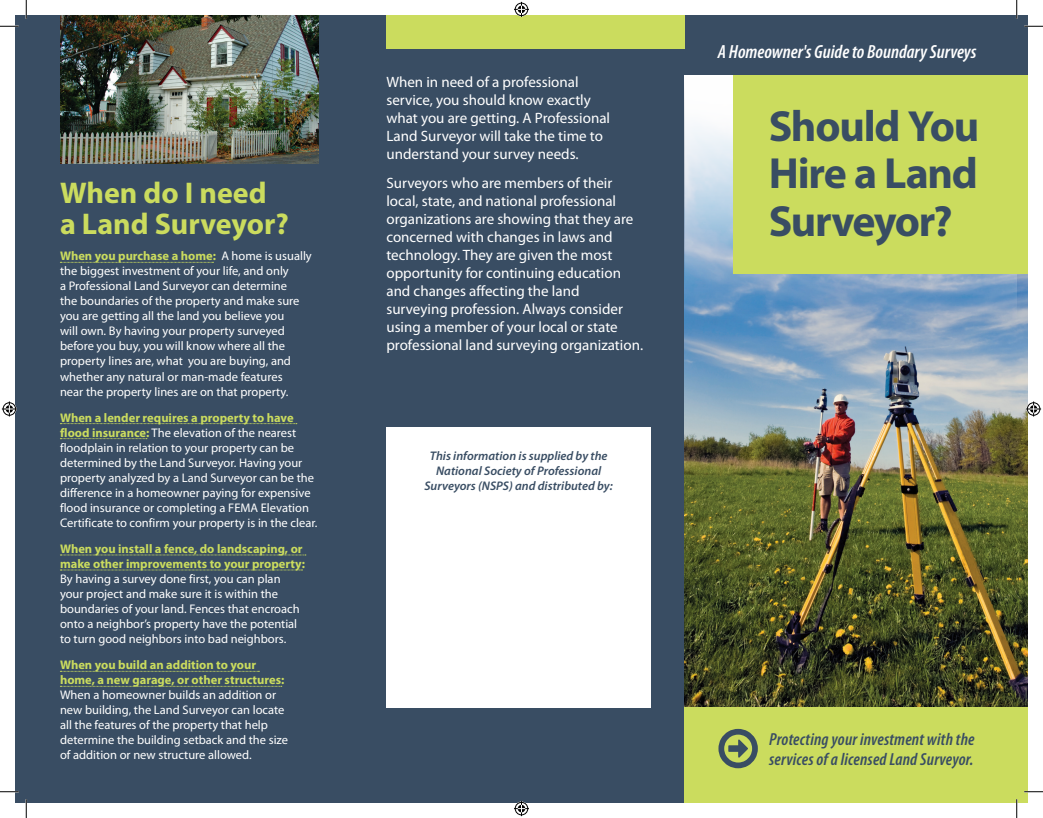
<style>
.page{position:relative;width:1043px;height:818px;background:#fff}
.page>*{position:absolute;margin:0;border:0;box-sizing:border-box;transform-origin:0 0}
.t1{font:700 43.75px/47.5px "Myriad Pro";letter-spacing:-.03em;color:#394d63;text-align:justify}
.t2{font:700 30px/31.2px "Myriad Pro";color:#cbdc5e}
.t3{font:italic 600 condensed 19px "Myriad Pro";color:#fff}
.t4{font:italic 600 condensed 17.5px/20px "Myriad Pro";letter-spacing:.01em;color:#394d63}
.t5{font:15px/18px "Myriad Pro";color:#fff}
.t6{font:12.5px/15px "Myriad Pro";color:#fff}
.t7{font:700 12.5px/15px "Myriad Pro";color:#cbdc5e}
.t8{font:italic 600 12.5px/15px "Myriad Pro";color:#394d63;text-align:center}
.s1{font-weight:700;color:#cbdc5e}
</style>
<div class="page">
<div style="left:15px;top:15px;width:669px;height:787px;background:#394d63"></div>
<img style="left:684px;top:274px;width:344px;height:433px">
<div style="left:684px;top:15px;width:344px;height:61px;background:#394d63"></div>
<div style="left:684px;top:707px;width:344px;height:95px;background:#cbdc5e"></div>
<svg style="left:718px;top:728px;width:40px;height:40px"></svg>
<svg style="left:60px;top:262px;width:153px;height:1px"></svg>
<svg style="left:60px;top:423px;width:237px;height:1px"></svg>
<svg style="left:60px;top:438px;width:87px;height:1px"></svg>
<svg style="left:60px;top:554px;width:246px;height:1px"></svg>
<svg style="left:60px;top:569px;width:242px;height:1px"></svg>
<svg style="left:60px;top:671px;width:199px;height:1px"></svg>
<svg style="left:60px;top:686px;width:222px;height:1px"></svg>
<svg style="left:684px;top:76px;width:332px;height:245px;background:#99b6d3"></svg>
<img style="left:60px;top:15px;width:259px;height:148px">
<div style="left:734px;top:76px;width:294px;height:198px;background:#cbdc5e"></div>
<div style="left:386px;top:15px;width:298px;height:34px;background:#cbdc5e"></div>
<div style="left:386px;top:427px;width:265px;height:280px;background:#fff"></div>
<svg style="left:0;top:25px;width:19px;height:2px"></svg>
<svg style="left:1024px;top:25px;width:18px;height:2px"></svg>
<svg style="left:0;top:791px;width:19px;height:1px"></svg>
<svg style="left:1024px;top:791px;width:18px;height:1px"></svg>
<svg style="left:25px;top:0;width:2px;height:19px"></svg>
<svg style="left:25px;top:799px;width:2px;height:19px"></svg>
<svg style="left:1016px;top:0;width:1px;height:19px"></svg>
<svg style="left:1015px;top:799px;width:2px;height:19px"></svg>
<svg style="left:514px;top:2px;width:15px;height:15px"></svg>
<svg style="left:514px;top:801px;width:15px;height:15px"></svg>
<svg style="left:2px;top:401px;width:15px;height:15px"></svg>
<svg style="left:1026px;top:401px;width:15px;height:15px"></svg>
<h2 class="t2" style="left:60px;top:177px;width:230px">When do I need a Land Surveyor?</h2>
<p class="t6" style="left:60px;top:249px;width:253px"><span class="s1">When you purchase a home:</span> A home is usually the biggest investment of your life, and only<br>a Professional Land Surveyor can determine<br>the boundaries of the property and make sure you are getting all the land you believe you<br>will own. By having your property surveyed before you buy, you will know where all the property lines are, what you are buying, and whether any natural or man-made features<br>near the property lines are on that property.</p>
<p class="t6" style="left:60px;top:410px;width:259px"><span class="s1">When a lender requires a property to have flood insurance:</span> The elevation of the nearest floodplain in relation to your property can be determined by the Land Surveyor. Having your property analyzed by a Land Surveyor can be the difference in a homeowner paying for expensive flood insurance or completing a FEMA Elevation Certificate to confirm your property is in the clear.</p>
<p class="t7" style="left:60px;top:541px;width:246px">When you install a fence, do landscaping, or make other improvements to your property:</p>
<p class="t6" style="left:60px;top:571px;width:241px">By having a survey done first, you can plan your project and make sure it is within the boundaries of your land. Fences that encroach onto a neighbor’s property have the potential to turn good neighbors into bad neighbors.</p>
<p class="t7" style="left:60px;top:657px;width:226px">When you build an addition to your home, a new garage, or other structures:</p>
<p class="t6" style="left:60px;top:688px;width:230px">When a homeowner builds an addition or new building, the Land Surveyor can locate all the features of the property that help determine the building setback and the size of addition or new structure allowed.</p>
<p class="t5" style="left:386px;top:73px;width:225px">When in need of a professional service, you should know exactly what you are getting. A Professional<br>Land Surveyor will take the time to understand your survey needs.</p>
<p class="t5" style="left:386px;top:175px;width:258px">Surveyors who are members of their local, state, and national professional organizations are showing that they are concerned with changes in laws and technology. They are given the most opportunity for continuing education and changes affecting the land surveying profession. Always consider using a member of your local or state professional land surveying organization.</p>
<p class="t8" style="left:424px;top:448px;width:190px">This information is supplied by the<br>National Society of Professional<br>Surveyors (NSPS) and distributed by:</p>
<h3 class="t3" style="left:718px;top:42px;width:260px">A Homeowner's Guide to Boundary Surveys</h3>
<h1 class="t1" style="left:768px;top:103px;width:212px">Should You Hire a Land Surveyor?</h1>
<h3 class="t4" style="left:769px;top:729px;width:207px">Protecting your investment with the services of a licensed Land Surveyor.</h3>
</div>
